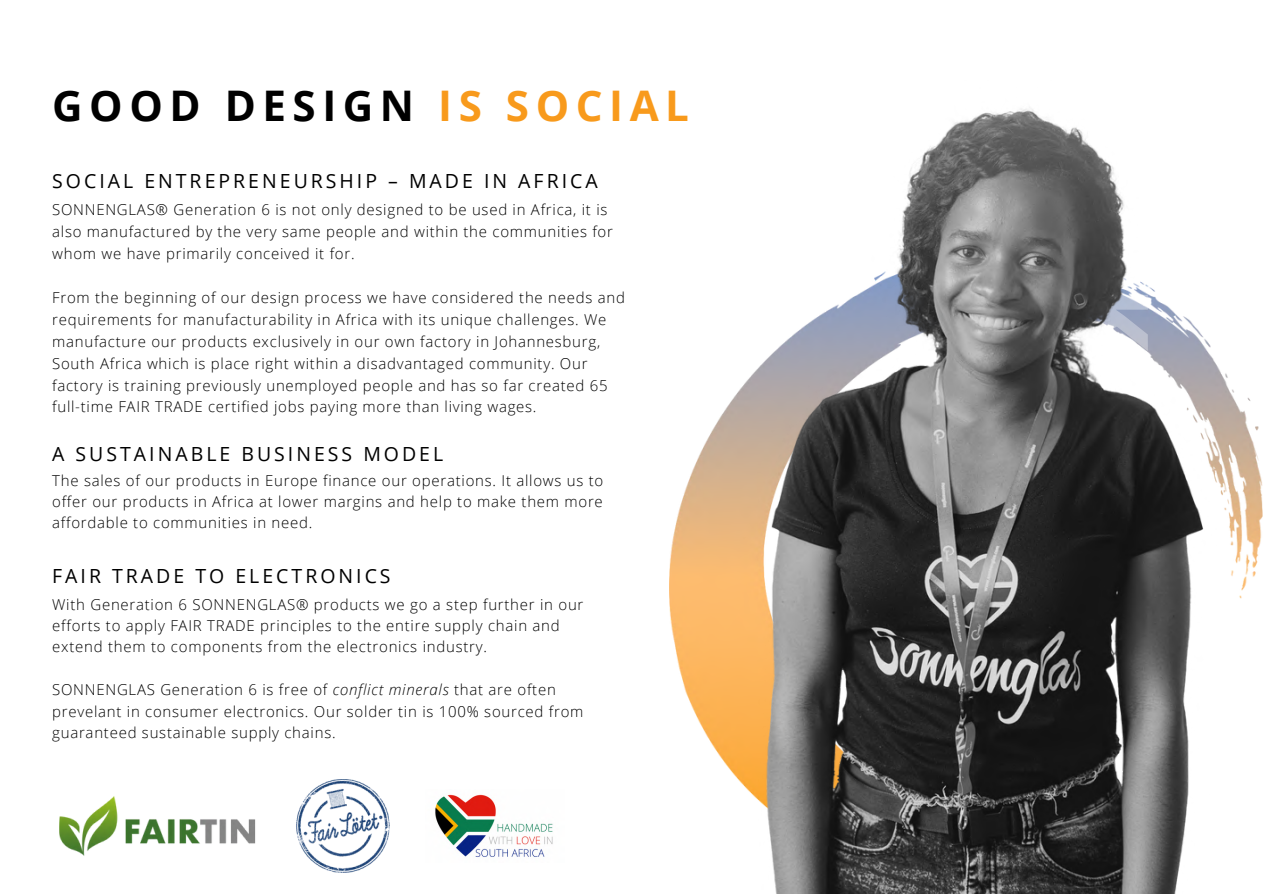
<style>
.page{position:relative;width:1263px;height:894px;background:#fff}
.page>*{position:absolute;margin:0;border:0;box-sizing:border-box;transform-origin:0 0}
.t1{font:700 42.15px "Open Sans";letter-spacing:.155em;color:#000}
.t2{font:19.5px "Open Sans";letter-spacing:.155em;color:#000}
.t3{font:300 15px/21.9px "Open Sans";letter-spacing:.05em;color:#000}
.s1{color:#f89a1c}
.s2{font-style:italic}
</style>
<div class="page">
<img style="left:670px;top:433px;width:41px;height:310px">
<img style="left:711px;top:109px;width:552px;height:783px">
<img style="left:435px;top:794px;width:118px;height:63px">
<img style="left:60px;top:796px;width:196px;height:60px">
<img style="left:296px;top:779px;width:94px;height:93px">
<h1 class="t1" style="left:52px;top:76px;width:638px">GOOD DESIGN <span class="s1">IS SOCIAL</span></h1>
<h2 class="t2" style="left:52px;top:167px;width:547px">SOCIAL ENTREPRENEURSHIP – MADE IN AFRICA</h2>
<p class="t3" style="left:52px;top:198px;width:562px">SONNENGLAS® Generation 6 is not only designed to be used in Africa, it is also manufactured by the very same people and within the communities for whom we have primarily conceived it for.</p>
<p class="t3" style="left:52px;top:286px;width:574px">From the beginning of our design process we have considered the needs and requirements for manufacturability in Africa with its unique challenges. We manufacture our products exclusively in our own factory in Johannesburg, South Africa which is place right within a disadvantaged community. Our factory is training previously unemployed people and has so far created 65 full-time FAIR TRADE certified jobs paying more than living wages.</p>
<h2 class="t2" style="left:52px;top:440px;width:393px">A SUSTAINABLE BUSINESS MODEL</h2>
<p class="t3" style="left:52px;top:469px;width:553px;line-height:21.3px;text-align:justify">The sales of our products in Europe finance our operations. It allows us to offer our products in Africa at lower margins and help to make them more affordable to communities in need.</p>
<h2 class="t2" style="left:52px;top:561px;width:340px">FAIR TRADE TO ELECTRONICS</h2>
<p class="t3" style="left:52px;top:593px;width:533px;line-height:21.3px">With Generation 6 SONNENGLAS® products we go a step further in our efforts to apply FAIR TRADE principles to the entire supply chain and extend them to components from the electronics industry.</p>
<p class="t3" style="left:52px;top:678px;width:533px;line-height:21.3px">SONNENGLAS Generation 6 is free of <span class="s2">conflict minerals</span> that are often prevelant in consumer electronics. Our solder tin is 100% sourced from guaranteed sustainable supply chains.</p>
</div>
